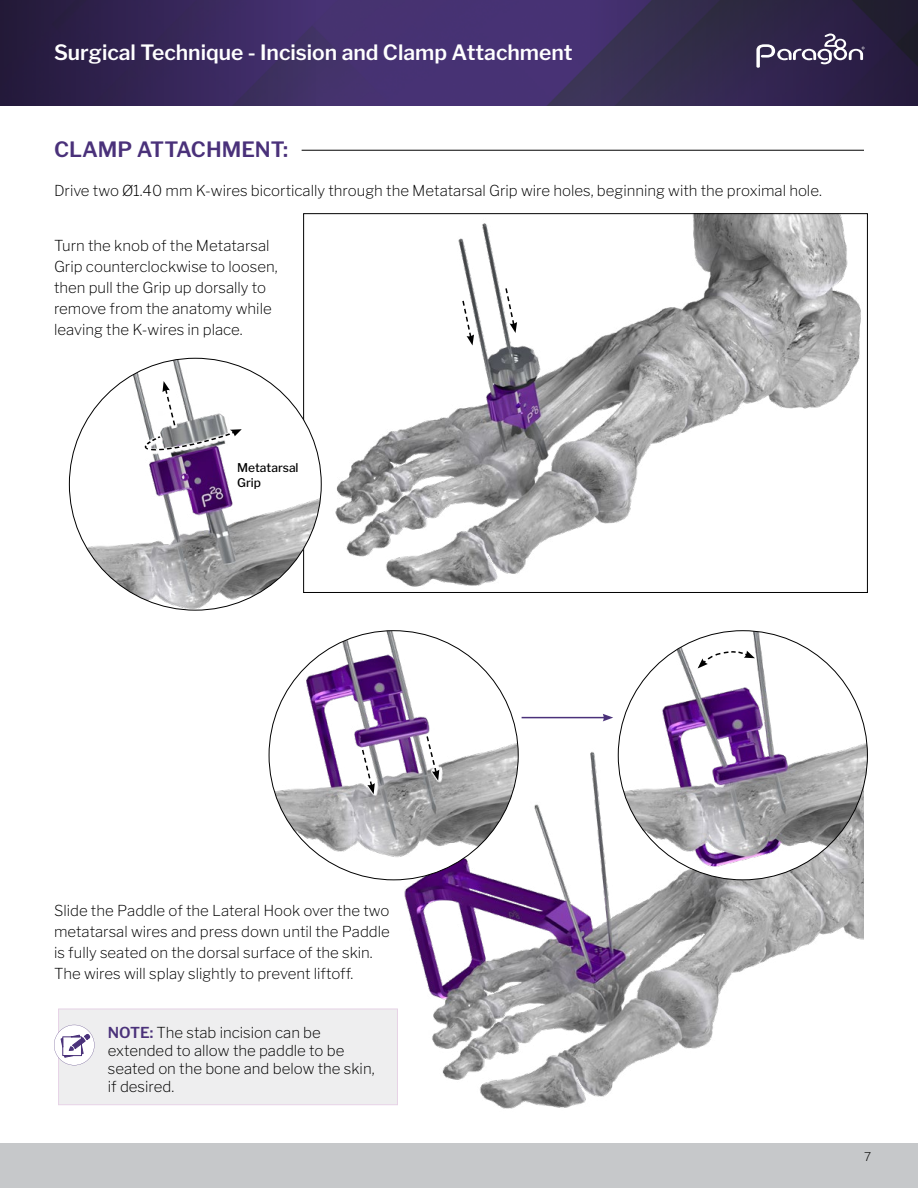
<style>
.page{position:relative;width:918px;height:1188px;background:#fff}
.page>*{position:absolute;margin:0;border:0;box-sizing:border-box;transform-origin:0 0}
.t1{font:600 21px "Libre Franklin";color:#fff}
.t2{font:600 21px "Libre Franklin";color:#4a317a}
.t3{font:200 15px/21px "Libre Franklin";color:#000}
.t4{font:500 12px/15px "Libre Franklin";color:#000}
.t5{font:200 12px "Libre Franklin";color:#000}
.s1{font-weight:600;color:#4a317a}
</style>
<div class="page">
<div style="left:0;top:1143px;width:918px;height:45px;background:#c6c8ca"></div>
<hr style="left:302px;top:150px;width:562px;height:1px;background:#000">
<div style="left:316px;top:0;width:272px;height:106px;background:#473274"></div>
<svg style="left:588px;top:0;width:330px;height:106px;background:#31274b"></svg>
<div style="left:0;top:0;width:316px;height:106px;background:linear-gradient(to right,#23193a,#45326f)"></div>
<svg style="left:756px;top:33px;width:108px;height:35px;background:#564c6c"></svg>
<img style="left:305px;top:215px;width:556px;height:372px">
<img style="left:356px;top:748px;width:508px;height:361px">
<img style="left:69px;top:358px;width:252px;height:252px;border-radius:126px">
<img style="left:269px;top:631px;width:249px;height:249px;border-radius:125px">
<img style="left:618px;top:631px;width:249px;height:249px;border-radius:125px">
<svg style="left:694px;top:646px;width:64px;height:25px"></svg>
<svg style="left:356px;top:746px;width:25px;height:52px"></svg>
<svg style="left:456px;top:297px;width:24px;height:52px"></svg>
<svg style="left:499px;top:284px;width:24px;height:53px"></svg>
<svg style="left:137px;top:377px;width:111px;height:85px"></svg>
<svg style="left:521px;top:716px;width:83px;height:6px"></svg>
<hr style="left:522px;top:717px;width:83px;height:1px;background:#4a317a">
<svg style="left:603px;top:714px;width:10px;height:7px"></svg>
<div style="left:58px;top:1009px;width:340px;height:96px;background:#eeeeef"></div>
<svg style="left:54px;top:1025px;width:40px;height:40px"></svg>
<svg style="left:420px;top:732px;width:25px;height:53px"></svg>
<h1 class="t1" style="left:54px;top:40px;width:520px">Surgical Technique - Incision and Clamp Attachment</h1>
<h1 class="t2" style="left:54px;top:137px;width:236px">CLAMP ATTACHMENT:</h1>
<p class="t3" style="left:54px;top:180px;width:769px">Drive two Ø1.40 mm K-wires bicortically through the Metatarsal Grip wire holes, beginning with the proximal hole.</p>
<p class="t3" style="left:54px;top:236px;width:225px">Turn the knob of the Metatarsal<br>Grip counterclockwise to loosen, then pull the Grip up dorsally to remove from the anatomy while leaving the K-wires in place.</p>
<p class="t4" style="left:237px;top:461px;width:63px">Metatarsal<br>Grip</p>
<p class="t3" style="left:54px;top:900px;width:337px">Slide the Paddle of the Lateral Hook over the two metatarsal wires and press down until the Paddle is fully seated on the dorsal surface of the skin.<br>The wires will splay slightly to prevent liftoff.</p>
<p class="t3" style="left:108px;top:1023px;width:268px;line-height:18px"><span class="s1">NOTE:</span> The stab incision can be extended to allow the paddle to be seated on the bone and below the skin, if desired.</p>
<p class="t5" style="left:864px;top:1149px;width:9px">7</p>
</div>
